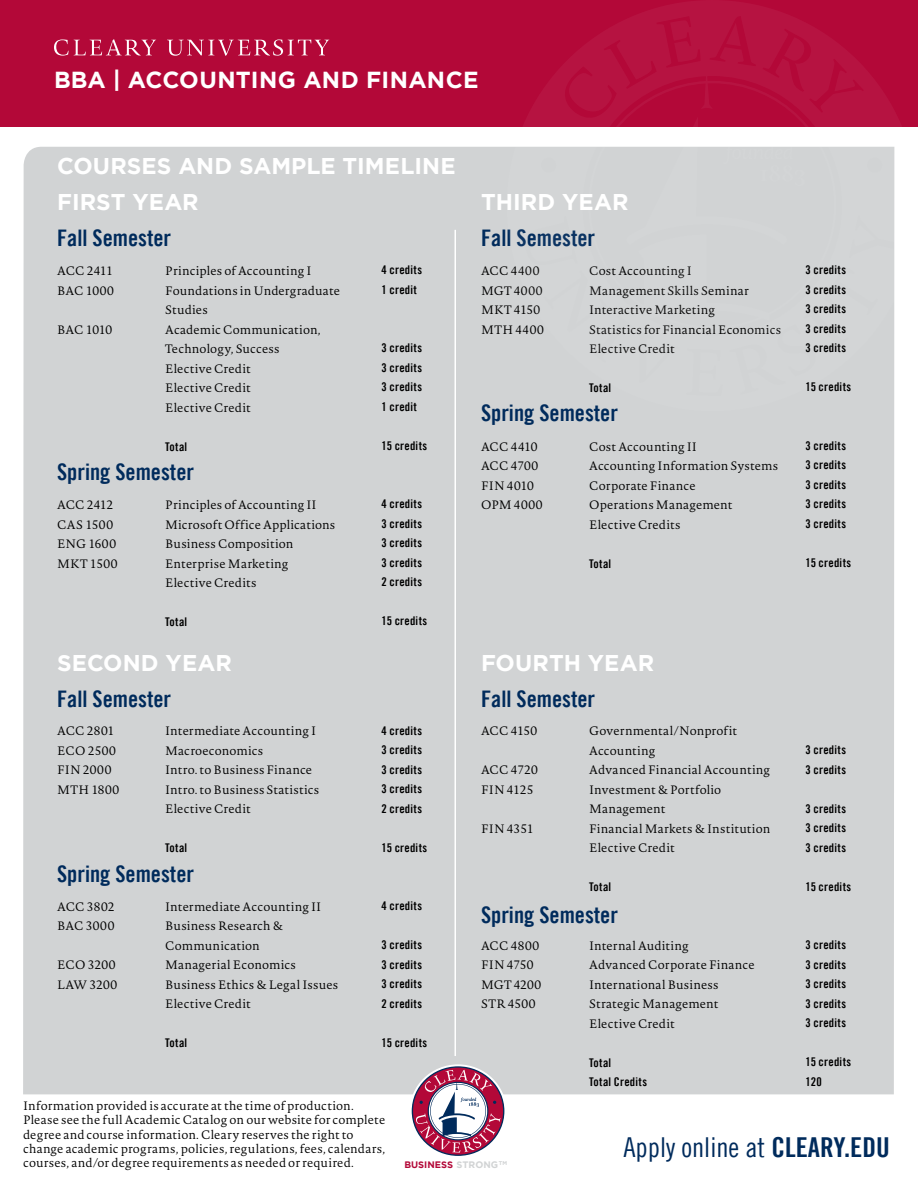
<style>
.page{position:relative;width:918px;height:1188px;background:#fff}
.page>*{position:absolute;margin:0;border:0;box-sizing:border-box;transform-origin:0 0}
.t1{font:27.45px "Trade Gothic LT Cond Eighteen";color:#002b5c}
.t2{font:700 23.1px "Gotham";letter-spacing:.01em;color:#fff}
.t3{font:22.8px "Trade Gothic LT Bold Cond Twenty";color:#002b5c}
.t4{font:700 22.8px/36.2px "Gotham";letter-spacing:.005em;color:#fff}
.t5{font:300 12px/19.5px "Novel Std";letter-spacing:.015em;color:#000}
.t6{font:12px/19.5px "Trade Gothic LT Bold Cond Twenty";letter-spacing:.02em;color:#000;text-align:justify}
.t7{font:700 9.45px "Gotham";color:#b30838}
.s1{color:#d1d3d4}
.s2{font-family:"Trade Gothic LT Bold Cond Twenty"}
</style>
<div class="page">
<div style="left:0;top:0;width:918px;height:126px;background:#b30838"></div>
<div style="left:23px;top:147px;width:871px;height:947px;background:#d1d3d4"></div>
<svg style="left:54px;top:39px;width:102px;height:17px"></svg>
<svg style="left:167px;top:39px;width:162px;height:17px"></svg>
<svg style="left:507px;top:0;width:411px;height:411px;fill:#d1d3d4"></svg>
<svg style="left:626px;top:116px;width:179px;height:129px"></svg>
<hr style="left:454px;top:230px;width:2px;height:826px;background:#fff">
<svg style="left:410px;top:1064px;width:96px;height:92px"></svg>
<h2 class="t2" style="left:54px;top:67px;width:426px">BBA | ACCOUNTING AND FINANCE</h2>
<h3 class="t4" style="left:57px;top:147px;width:400px">COURSES AND SAMPLE TIMELINE<br>FIRST YEAR</h3>
<h3 class="t4" style="left:481px;top:184px;width:149px">THIRD YEAR</h3>
<h3 class="t3" style="left:57px;top:224px;width:116px">Fall Semester</h3>
<h3 class="t3" style="left:481px;top:224px;width:116px">Fall Semester</h3>
<p class="t5" style="left:57px;top:261px;width:57px">ACC 2411</p>
<p class="t5" style="left:165px;top:261px;width:148px">Principles of Accounting I</p>
<p class="t5" style="left:57px;top:281px;width:58px">BAC 1000</p>
<p class="t5" style="left:165px;top:281px;width:176px">Foundations in Undergraduate<br>Studies</p>
<p class="t5" style="left:57px;top:320px;width:57px">BAC 1010</p>
<p class="t5" style="left:165px;top:320px;width:157px">Academic Communication,<br>Technology, Success<br>Elective Credit<br>Elective Credit<br>Elective Credit</p>
<p class="t6" style="left:165px;top:436px;width:24px">Total</p>
<h3 class="t3" style="left:57px;top:458px;width:138px">Spring Semester</h3>
<p class="t5" style="left:57px;top:495px;width:58px">ACC 2412</p>
<p class="t5" style="left:165px;top:495px;width:153px">Principles of Accounting II</p>
<p class="t5" style="left:57px;top:515px;width:57px">CAS 1500</p>
<p class="t5" style="left:165px;top:515px;width:172px">Microsoft Office Applications</p>
<p class="t5" style="left:57px;top:534px;width:60px">ENG 1600</p>
<p class="t5" style="left:165px;top:534px;width:130px">Business Composition</p>
<p class="t5" style="left:57px;top:554px;width:62px">MKT 1500</p>
<p class="t5" style="left:165px;top:554px;width:125px">Enterprise Marketing<br>Elective Credits</p>
<p class="t6" style="left:165px;top:612px;width:24px">Total</p>
<p class="t6" style="left:382px;top:260px;width:42px">4 credits<br>1 credit</p>
<p class="t6" style="left:382px;top:338px;width:42px">3 credits 3 credits 3 credits 1 credit</p>
<p class="t6" style="left:382px;top:436px;width:47px">15 credits</p>
<p class="t6" style="left:382px;top:494px;width:42px">4 credits 3 credits 3 credits 3 credits 2 credits</p>
<p class="t6" style="left:382px;top:611px;width:47px">15 credits</p>
<p class="t5" style="left:481px;top:261px;width:60px">ACC 4400</p>
<p class="t5" style="left:589px;top:261px;width:104px">Cost Accounting I</p>
<p class="t5" style="left:481px;top:281px;width:63px">MGT 4000</p>
<p class="t5" style="left:589px;top:281px;width:161px">Management Skills Seminar</p>
<p class="t5" style="left:481px;top:300px;width:61px">MKT 4150</p>
<p class="t5" style="left:589px;top:300px;width:127px">Interactive Marketing</p>
<p class="t5" style="left:481px;top:320px;width:64px">MTH 4400</p>
<p class="t5" style="left:589px;top:320px;width:194px">Statistics for Financial Economics<br>Elective Credit</p>
<p class="t6" style="left:589px;top:378px;width:24px">Total</p>
<h3 class="t3" style="left:481px;top:399px;width:138px">Spring Semester</h3>
<p class="t5" style="left:481px;top:437px;width:58px">ACC 4410</p>
<p class="t5" style="left:589px;top:437px;width:109px">Cost Accounting II</p>
<p class="t5" style="left:481px;top:456px;width:59px">ACC 4700</p>
<p class="t5" style="left:589px;top:456px;width:191px">Accounting Information Systems</p>
<p class="t5" style="left:481px;top:476px;width:54px">FIN 4010</p>
<p class="t5" style="left:589px;top:476px;width:108px">Corporate Finance</p>
<p class="t5" style="left:481px;top:495px;width:63px">OPM 4000</p>
<p class="t5" style="left:589px;top:495px;width:145px">Operations Management<br>Elective Credits</p>
<p class="t6" style="left:589px;top:553px;width:24px">Total</p>
<h3 class="t4" style="left:57px;top:644px;width:176px">SECOND YEAR</h3>
<h3 class="t4" style="left:481px;top:644px;width:175px">FOURTH YEAR</h3>
<h3 class="t3" style="left:57px;top:685px;width:116px">Fall Semester</h3>
<h3 class="t3" style="left:481px;top:685px;width:116px">Fall Semester</h3>
<p class="t5" style="left:57px;top:722px;width:59px">ACC 2801</p>
<p class="t5" style="left:165px;top:722px;width:153px">Intermediate Accounting I</p>
<p class="t5" style="left:57px;top:741px;width:60px">ECO 2500</p>
<p class="t5" style="left:165px;top:741px;width:100px">Macroeconomics</p>
<p class="t5" style="left:57px;top:761px;width:56px">FIN 2000</p>
<p class="t5" style="left:165px;top:761px;width:149px">Intro. to Business Finance</p>
<p class="t5" style="left:57px;top:780px;width:64px">MTH 1800</p>
<p class="t5" style="left:165px;top:780px;width:156px">Intro. to Business Statistics<br>Elective Credit</p>
<p class="t6" style="left:165px;top:838px;width:24px">Total</p>
<h3 class="t3" style="left:57px;top:860px;width:138px">Spring Semester</h3>
<p class="t5" style="left:57px;top:897px;width:59px">ACC 3802</p>
<p class="t5" style="left:165px;top:897px;width:158px">Intermediate Accounting II</p>
<p class="t5" style="left:57px;top:917px;width:59px">BAC 3000</p>
<p class="t5" style="left:165px;top:917px;width:119px">Business Research &amp;<br>Communication</p>
<p class="t5" style="left:57px;top:956px;width:60px">ECO 3200</p>
<p class="t5" style="left:165px;top:956px;width:132px">Managerial Economics</p>
<p class="t5" style="left:57px;top:975px;width:62px">LAW 3200</p>
<p class="t5" style="left:165px;top:975px;width:175px">Business Ethics &amp; Legal Issues<br>Elective Credit</p>
<p class="t6" style="left:165px;top:1033px;width:24px">Total</p>
<p class="t6" style="left:382px;top:721px;width:42px">4 credits 3 credits 3 credits 3 credits 2 credits</p>
<p class="t6" style="left:382px;top:838px;width:47px">15 credits</p>
<p class="t6" style="left:382px;top:896px;width:42px">4 credits</p>
<p class="t6" style="left:382px;top:935px;width:42px">3 credits 3 credits 3 credits 2 credits</p>
<p class="t6" style="left:382px;top:1033px;width:47px">15 credits</p>
<p class="t5" style="left:481px;top:722px;width:58px">ACC 4150</p>
<p class="t5" style="left:589px;top:722px;width:149px">Governmental/Nonprofit<br>Accounting</p>
<p class="t5" style="left:481px;top:761px;width:58px">ACC 4720</p>
<p class="t5" style="left:589px;top:761px;width:183px">Advanced Financial Accounting</p>
<p class="t5" style="left:481px;top:780px;width:54px">FIN 4125</p>
<p class="t5" style="left:589px;top:780px;width:134px">Investment &amp; Portfolio<br>Management</p>
<p class="t5" style="left:481px;top:819px;width:54px">FIN 4351</p>
<p class="t5" style="left:589px;top:819px;width:183px">Financial Markets &amp; Institution<br>Elective Credit</p>
<p class="t6" style="left:589px;top:877px;width:24px">Total</p>
<h3 class="t3" style="left:481px;top:901px;width:138px">Spring Semester</h3>
<p class="t5" style="left:481px;top:936px;width:60px">ACC 4800</p>
<p class="t5" style="left:589px;top:936px;width:101px">Internal Auditing</p>
<p class="t5" style="left:481px;top:956px;width:54px">FIN 4750</p>
<p class="t5" style="left:589px;top:956px;width:167px">Advanced Corporate Finance</p>
<p class="t5" style="left:481px;top:975px;width:62px">MGT 4200</p>
<p class="t5" style="left:589px;top:975px;width:131px">International Business</p>
<p class="t5" style="left:481px;top:995px;width:56px">STR 4500</p>
<p class="t5" style="left:589px;top:995px;width:131px">Strategic Management<br>Elective Credit</p>
<p class="t6" style="left:589px;top:1053px;width:59px">Total<br>Total Credits</p>
<p class="t6" style="left:806px;top:260px;width:42px">3 credits 3 credits 3 credits 3 credits 3 credits</p>
<p class="t6" style="left:806px;top:377px;width:47px">15 credits</p>
<p class="t6" style="left:806px;top:436px;width:42px">3 credits 3 credits 3 credits 3 credits 3 credits</p>
<p class="t6" style="left:806px;top:553px;width:47px">15 credits</p>
<p class="t6" style="left:806px;top:740px;width:42px">3 credits<br>3 credits</p>
<p class="t6" style="left:806px;top:799px;width:42px">3 credits 3 credits 3 credits</p>
<p class="t6" style="left:806px;top:877px;width:47px">15 credits</p>
<p class="t6" style="left:806px;top:935px;width:42px">3 credits 3 credits 3 credits 3 credits 3 credits</p>
<p class="t6" style="left:806px;top:1052px;width:47px">15 credits<br>120</p>
<p class="t5" style="left:23px;top:1099px;width:364px;line-height:14.4px">Information provided is accurate at the time of production.<br>Please see the full Academic Catalog on our website for complete degree and course information. Cleary reserves the right to change academic programs, policies, regulations, fees, calendars, courses, and/or degree requirements as needed or required.</p>
<p class="t7" style="left:404px;top:1159px;width:104px">BUSINESS <span class="s1">STRONG</span><sup>TM</sup></p>
<h1 class="t1" style="left:623px;top:1131px;width:268px">Apply online at <span class="s2">CLEARY.EDU</span></h1>
</div>
